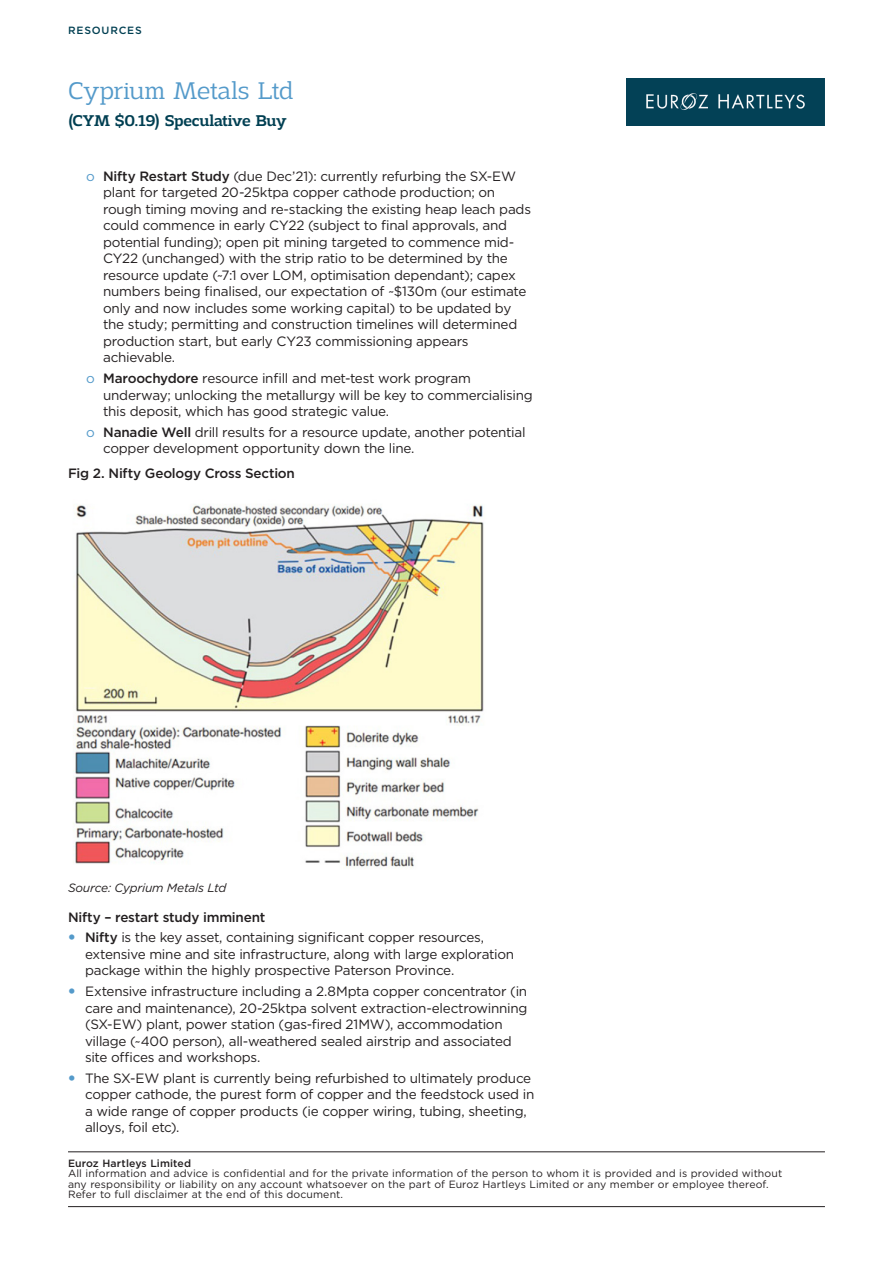
<style>
.page{position:relative;width:893px;height:1263px;background:#fff}
.page>*{position:absolute;margin:0;border:0;box-sizing:border-box;transform-origin:0 0}
.t1{font:300 25.5px "Adria Slab";color:#549aca}
.t2{font:500 16.5px "Adria Slab";letter-spacing:-.02em;color:#013f52}
.t3{font:13.5px/16.5px "Gotham";letter-spacing:-.02em;color:#231f20}
.t4{font:500 13.5px "Gotham";letter-spacing:-.02em;color:#231f20}
.t5{font:italic 12px "Gotham";letter-spacing:-.02em;color:#231f20}
.t6{font:10.5px/10.5px "Gotham";letter-spacing:.01em;color:#231f20}
.t7{font:500 10.5px "Gotham";letter-spacing:.01em;color:#231f20}
.t8{font:500 10.5px "Gotham";letter-spacing:.08em;color:#013f52}
.s1{color:#549aca}
.s2{font-weight:500}
</style>
<div class="page">
<img style="left:627px;top:78px;width:198px;height:48px">
<hr style="left:68px;top:1151px;width:757px;height:1px;background:#231f20">
<hr style="left:68px;top:1206px;width:757px;height:1px;background:#231f20">
<img style="left:73px;top:504px;width:411px;height:365px">
<p class="t8" style="left:68px;top:23px;width:75px">RESOURCES</p>
<h1 class="t1" style="left:68px;top:76px;width:227px">Cyprium Metals Ltd</h1>
<p class="t2" style="left:68px;top:111px;width:220px">(CYM $0.19) Speculative Buy</p>
<p class="t3" style="left:103px;top:168px;width:429px;text-indent:-17px"><span class="s1">o</span> <span class="s2">Nifty Restart Study</span> (due Dec’21): currently refurbing the SX-EW plant for targeted 20-25ktpa copper cathode production; on rough timing moving and re-stacking the existing heap leach pads could commence in early CY22 (subject to final approvals, and potential funding); open pit mining targeted to commence mid-CY22 (unchanged) with the strip ratio to be determined by the resource update (~7:1 over LOM, optimisation dependant); capex numbers being finalised, our expectation of ~$130m (our estimate only and now includes some working capital) to be updated by the study; permitting and construction timelines will determined production start, but early CY23 commissioning appears achievable.</p>
<p class="t3" style="left:103px;top:370px;width:431px;text-indent:-17px"><span class="s1">o</span> <span class="s2">Maroochydore</span> resource infill and met-test work program underway; unlocking the metallurgy will be key to commercialising this deposit, which has good strategic value.</p>
<p class="t3" style="left:103px;top:424px;width:424px;text-indent:-17px"><span class="s1">o</span> <span class="s2">Nanadie Well</span> drill results for a resource update, another potential copper development opportunity down the line.</p>
<p class="t4" style="left:68px;top:465px;width:228px">Fig 2. Nifty Geology Cross Section</p>
<p class="t5" style="left:68px;top:880px;width:160px">Source: Cyprium Metals Ltd</p>
<p class="t3" style="left:85px;top:906px;width:401px;line-height:20.7px;text-indent:-17px"><span class="s2">Nifty – restart study imminent<br>Nifty</span> is the key asset, containing significant copper resources,</p>
<p class="t3" style="left:85px;top:945px;width:431px">extensive mine and site infrastructure, along with large exploration package within the highly prospective Paterson Province.</p>
<p class="t3" style="left:85px;top:983px;width:444px">Extensive infrastructure including a 2.8Mpta copper concentrator (in care and maintenance), 20-25ktpa solvent extraction-electrowinning (SX-EW) plant, power station (gas-fired 21MW), accommodation village (~400 person), all-weathered sealed airstrip and associated site offices and workshops.</p>
<p class="t3" style="left:85px;top:1069px;width:451px">The SX-EW plant is currently being refurbished to ultimately produce copper cathode, the purest form of copper and the feedstock used in a wide range of copper products (ie copper wiring, tubing, sheeting, alloys, foil etc).</p>
<p class="t7" style="left:68px;top:1156px;width:125px">Euroz Hartleys Limited</p>
<p class="t6" style="left:68px;top:1168px;width:716px">All information and advice is confidential and for the private information of the person to whom it is provided and is provided without any responsibility or liability on any account whatsoever on the part of Euroz Hartleys Limited or any member or employee thereof.<br>Refer to full disclaimer at the end of this document.</p>
</div>
